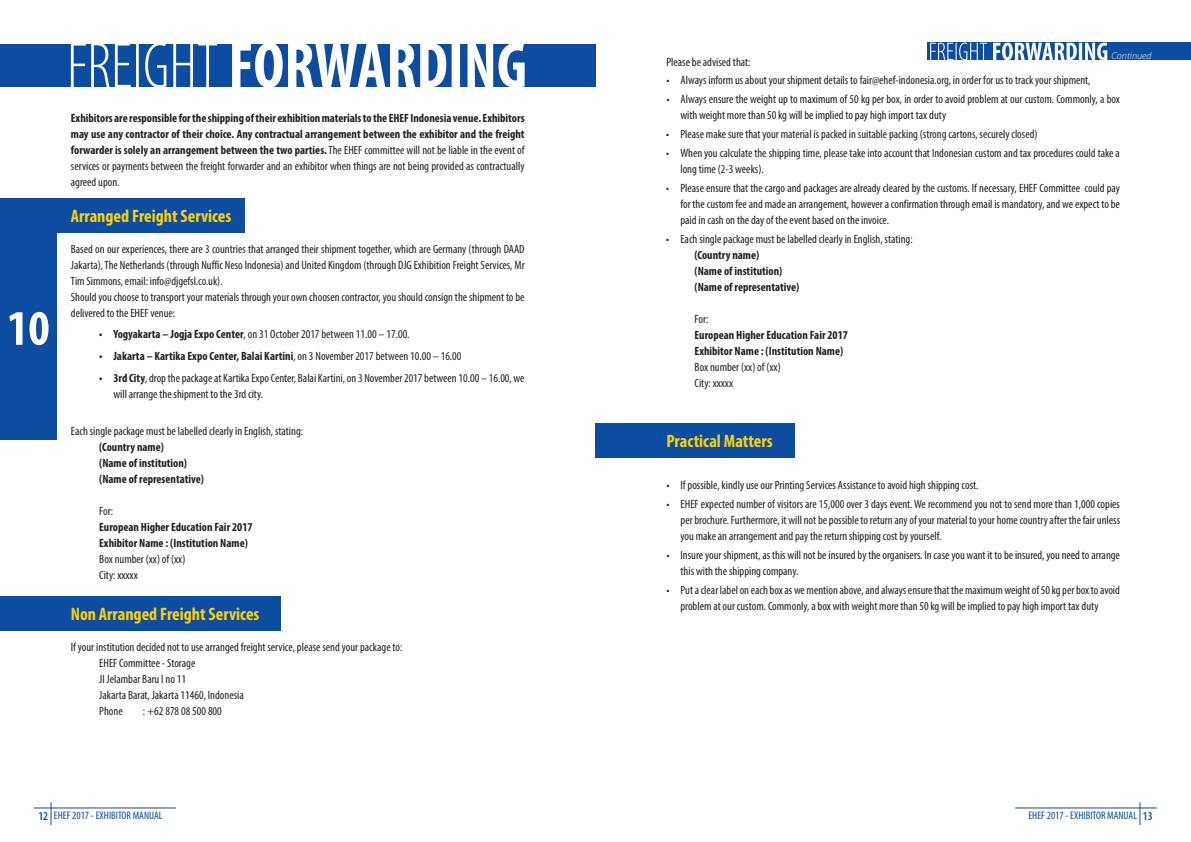
<style>
.page{position:relative;width:1191px;height:842px;background:#fff}
.page>*{position:absolute;margin:0;border:0;box-sizing:border-box;transform-origin:0 0}
.t1{font:700 condensed 50px "Myriad Pro";color:#fff}
.t2{font:700 condensed 18px "Myriad Pro";color:#fed105}
.t3{font:condensed 12px/16px "Myriad Pro";color:#231f20}
.t4{font:700 condensed 12px/16px "Myriad Pro";color:#231f20}
.t5{font:condensed 11px "Myriad Pro";color:#0d4da1}
.t6{font:italic 300 10px "Myriad Pro";color:#fff}
.s1{font-weight:400}
.s2{font-weight:700}
.s3{font-weight:600;font-size:12px}
</style>
<div class="page">
<svg style="left:51px;top:802px;width:1px;height:23px"></svg>
<svg style="left:1139px;top:802px;width:1px;height:23px"></svg>
<hr style="left:34px;top:808px;width:142px;height:1px;background:#18469d">
<hr style="left:1015px;top:808px;width:142px;height:1px;background:#18469d">
<div style="left:0;top:44px;width:595px;height:42px;background:#0d4da1"></div>
<svg style="left:71px;top:44px;width:453px;height:43px"></svg>
<div style="left:0;top:213px;width:57px;height:226px;background:#0d4da1"></div>
<div style="left:0;top:198px;width:244px;height:34px;background:#0d4da1"></div>
<div style="left:0;top:597px;width:281px;height:34px;background:#0d4da1"></div>
<div style="left:595px;top:424px;width:200px;height:34px;background:#0d4da1"></div>
<div style="left:927px;top:43px;width:264px;height:17px;background:#0d4da1"></div>
<svg style="left:930px;top:43px;width:177px;height:17px"></svg>
<h1 class="t1" style="left:7px;top:297px;width:44px">10</h1>
<p class="t4" style="left:71px;top:110px;width:455px;text-align:justify">Exhibitors are responsible for the shipping of their exhibition materials to the EHEF Indonesia venue. Exhibitors may use any contractor of their choice. Any contractual arrangement between the exhibitor and the freight forwarder is solely an arrangement between the two parties. <span class="s1">The EHEF committee will not be liable in the event of services or payments between the freight forwarder and an exhibitor when things are not being provided as contractually agreed upon.</span></p>
<h2 class="t2" style="left:71px;top:205px;width:162px">Arranged Freight Services</h2>
<p class="t3" style="left:71px;top:241px;width:455px">Based on our experiences, there are 3 countries that arranged their shipment together, which are Germany (through DAAD Jakarta), The Netherlands (through Nuffic Neso Indonesia) and United Kingdom (through DJG Exhibition Freight Services, Mr Tim Simmons, email: info@djgefsl.co.uk).<br>Should you choose to transport your materials through your own choosen contractor, you should consign the shipment to be delivered to the EHEF venue:</p>
<p class="t3" style="left:99px;top:326px;width:312px"><span class="s2">• Yogyakarta – Jogja Expo Center</span>, on 31 October 2017 between 11.00 – 17.00.</p>
<p class="t4" style="left:99px;top:348px;width:364px">• Jakarta – Kartika Expo Center, Balai Kartini<span class="s1">, on 3 November 2017 between 10.00 – 16.00</span></p>
<p class="t3" style="left:113px;top:370px;width:413px;text-indent:-14px"><span class="s2">• 3rd City</span>, drop the package at Kartika Expo Center, Balai Kartini, on 3 November 2017 between 10.00 – 16.00, we will arrange the shipment to the 3rd city.</p>
<p class="t3" style="left:71px;top:423px;width:234px">Each single package must be labelled clearly in English, stating:</p>
<p class="t4" style="left:99px;top:439px;width:106px">(Country name)<br>(Name of institution) (Name of representative)</p>
<p class="t3" style="left:99px;top:503px;width:15px">For:</p>
<p class="t4" style="left:99px;top:519px;width:155px">European Higher Education Fair 2017<br>Exhibitor Name : (Institution Name)</p>
<p class="t3" style="left:99px;top:551px;width:88px">Box number (xx) of (xx)<br>City: xxxxx</p>
<h2 class="t2" style="left:71px;top:603px;width:190px">Non Arranged Freight Services</h2>
<p class="t3" style="left:99px;top:639px;width:305px;text-indent:-28px">If your institution decided not to use arranged freight service, please send your package to:<br>EHEF Committee - Storage<br>Jl Jelambar Baru I no 11<br>Jakarta Barat, Jakarta 11460, Indonesia<br>Phone</p>
<p class="t3" style="left:143px;top:703px;width:80px">: +62 878 08 500 800</p>
<p class="t6" style="left:1111px;top:51px;width:41px">Continued</p>
<p class="t3" style="left:666px;top:54px;width:86px">Please be advised that:</p>
<p class="t3" style="left:666px;top:72px;width:425px">• Always inform us about your shipment details to fair@ehef-indonesia.org, in order for us to track your shipment,</p>
<p class="t3" style="left:680px;top:91px;width:441px;text-indent:-14px">• Always ensure the weight up to maximum of 50 kg per box, in order to avoid problem at our custom. Commonly, a box with weight more than 50 kg will be implied to pay high import tax duty</p>
<p class="t3" style="left:666px;top:126px;width:373px">• Please make sure that your material is packed in suitable packing (strong cartons, securely closed)</p>
<p class="t3" style="left:680px;top:145px;width:441px;text-indent:-14px">• When you calculate the shipping time, please take into account that Indonesian custom and tax procedures could take a long time (2-3 weeks).</p>
<p class="t3" style="left:680px;top:180px;width:441px;text-align:justify;text-indent:-14px">• Please ensure that the cargo and packages are already cleared by the customs. If necessary, EHEF Committee could pay for the custom fee and made an arrangement, however a confirmation through email is mandatory, and we expect to be paid in cash on the day of the event based on the invoice.</p>
<p class="t3" style="left:666px;top:231px;width:248px">• Each single package must be labelled clearly in English, stating:</p>
<p class="t4" style="left:694px;top:246px;width:106px">(Country name)<br>(Name of institution) (Name of representative)</p>
<p class="t3" style="left:694px;top:311px;width:15px">For:</p>
<p class="t4" style="left:694px;top:326px;width:155px">European Higher Education Fair 2017<br>Exhibitor Name : (Institution Name)</p>
<p class="t3" style="left:694px;top:359px;width:88px">Box number (xx) of (xx)<br>City: xxxxx</p>
<h2 class="t2" style="left:666px;top:430px;width:108px">Practical Matters</h2>
<p class="t3" style="left:666px;top:477px;width:313px">• If possible, kindly use our Printing Services Assistance to avoid high shipping cost.</p>
<p class="t3" style="left:680px;top:496px;width:441px;text-align:justify;text-indent:-14px">• EHEF expected number of visitors are 15,000 over 3 days event.We recommend you not to send more than 1,000 copies per brochure. Furthermore, it will not be possible to return any of your material to your home country after the fair unless you make an arrangement and pay the return shipping cost by yourself.</p>
<p class="t3" style="left:680px;top:547px;width:441px;text-indent:-14px">• Insure your shipment, as this will not be insured by the organisers. In case you want it to be insured, you need to arrange this with the shipping company.</p>
<p class="t3" style="left:680px;top:581px;width:441px;text-indent:-14px">• Putaclear labelon each boxaswemention above,andalwaysensurethat themaximumweightof50kgperboxtoavoid problem at our custom. Commonly, a box with weight more than 50 kg will be implied to pay high import tax duty</p>
<p class="t5" style="left:38px;top:809px;width:126px"><span class="s3">12</span> EHEF 2017 - EXHIBITOR MANUAL</p>
<p class="t5" style="left:1028px;top:809px;width:126px">EHEF 2017 - EXHIBITOR MANUAL <span class="s3">13</span></p>
</div>
